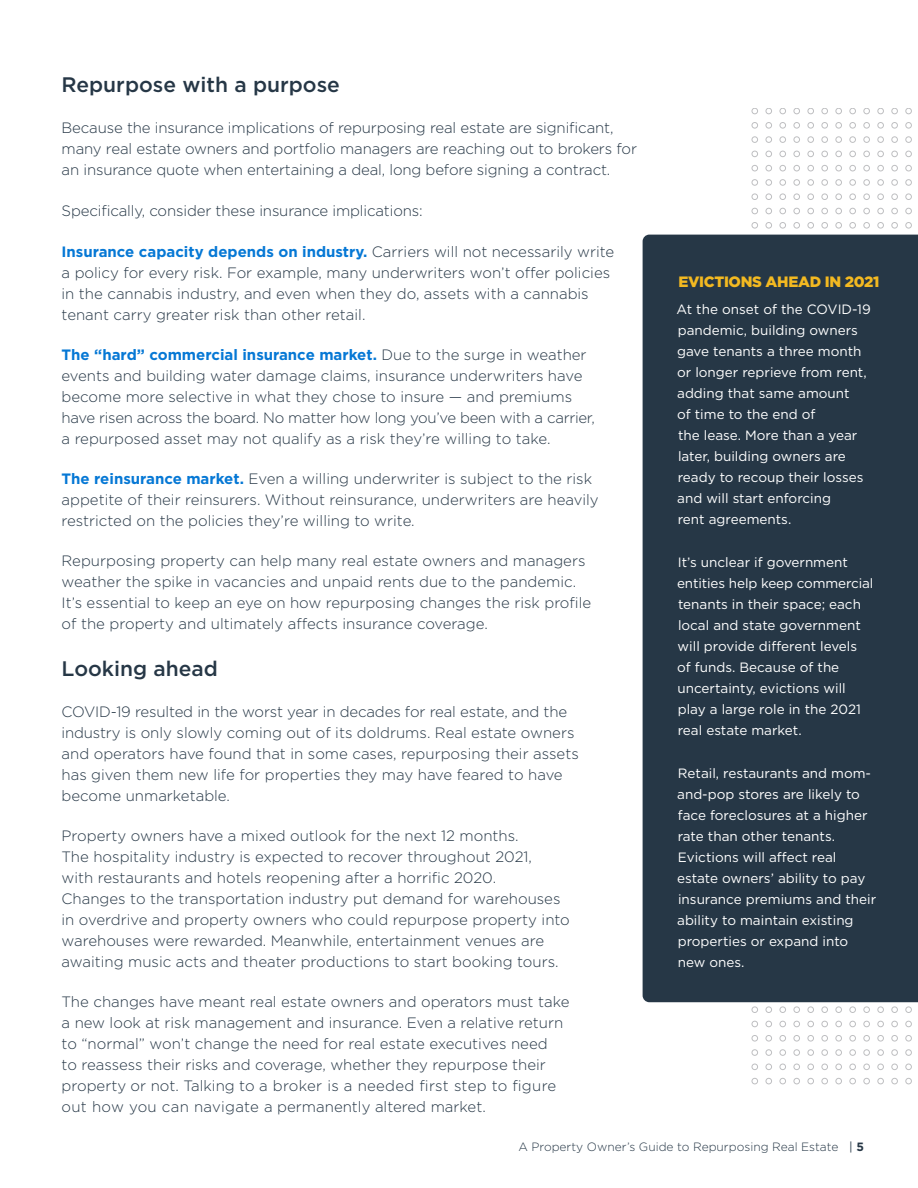
<style>
.page{position:relative;width:918px;height:1188px;background:#fff}
.page>*{position:absolute;margin:0;border:0;box-sizing:border-box;transform-origin:0 0}
.t1{font:500 21px "Gotham";color:#263746}
.t2{font:300 15px/21px "Gotham";color:#263746}
.t3{font:900 15px "Gotham";letter-spacing:-.02em;color:#f3b921}
.t4{font:13.5px/21px "Gotham";color:#fff}
.t5{font:300 12px "Gotham";color:#263746}
.s1{font-weight:700;color:#0678d5}
.s2{font-weight:400}
.s3{font-weight:700}
</style>
<div class="page">
<svg style="left:751px;top:108px;width:167px;height:127px"></svg>
<svg style="left:751px;top:1002px;width:167px;height:82px"></svg>
<div style="left:643px;top:235px;width:275px;height:767px;background:#263746"></div>
<h1 class="t1" style="left:62px;top:70px;width:280px">Repurpose with a purpose</h1>
<p class="t2" style="left:62px;top:117px;width:577px">Because the insurance implications of repurposing real estate are significant, many real estate owners and portfolio managers are reaching out to brokers for an insurance quote when entertaining a deal, long before signing a contract.</p>
<p class="t2" style="left:62px;top:200px;width:363px">Specifically, consider these insurance implications:</p>
<p class="t2" style="left:62px;top:241px;width:554px"><span class="s1">Insurance capacity depends on industry.</span> Carriers will not necessarily write a policy for every risk. For example, many underwriters won’t offer policies in the cannabis industry, and even when they do, assets with a cannabis tenant carry greater risk than other retail.</p>
<p class="t2" style="left:62px;top:344px;width:535px"><span class="s1">The “hard” commercial insurance market.</span> Due to the surge in weather events and building water damage claims, insurance underwriters have become more selective in what they chose to insure — and premiums have risen across the board. No matter how long you’ve been with a carrier, a repurposed asset may not qualify as a risk they’re willing to take.</p>
<p class="t2" style="left:62px;top:468px;width:539px"><span class="s1">The reinsurance market.</span> Even a willing underwriter is subject to the risk appetite of their reinsurers. Without reinsurance, underwriters are heavily restricted on the policies they’re willing to write.</p>
<p class="t2" style="left:62px;top:549px;width:531px">Repurposing property can help many real estate owners and managers weather the spike in vacancies and unpaid rents due to the pandemic.<br>It’s essential to keep an eye on how repurposing changes the risk profile of the property and ultimately affects insurance coverage.</p>
<h1 class="t1" style="left:62px;top:655px;width:158px">Looking ahead</h1>
<p class="t2" style="left:62px;top:701px;width:519px">COVID-19 resulted in the worst year in decades for real estate, and the industry is only slowly coming out of its doldrums. Real estate owners and operators have found that in some cases, repurposing their assets has given them new life for properties they may have feared to have become unmarketable.</p>
<p class="t2" style="left:62px;top:825px;width:510px">Property owners have a mixed outlook for the next 12 months.<br>The hospitality industry is expected to recover throughout 2021,<br>with restaurants and hotels reopening after a horrific 2020.<br>Changes to the transportation industry put demand for warehouses in overdrive and property owners who could repurpose property into warehouses were rewarded. Meanwhile, entertainment venues are awaiting music acts and theater productions to start booking tours.</p>
<p class="t2" style="left:62px;top:990px;width:509px">The changes have meant real estate owners and operators must take a new look at risk management and insurance. Even a relative return to “normal” won’t change the need for real estate executives need<br>to reassess their risks and coverage, whether they repurpose their property or not. Talking to a broker is a needed first step to figure out how you can navigate a permanently altered market.</p>
<p class="t3" style="left:678px;top:271px;width:203px">EVICTIONS AHEAD IN 2021</p>
<p class="t4" style="left:677px;top:299px;width:196px">At the onset of the COVID-19 pandemic, building owners gave tenants a three month or longer reprieve from rent, adding that same amount<br>of time to the end of<br>the lease. More than a year later, building owners are ready to recoup their losses and will start enforcing<br>rent agreements.</p>
<p class="t4" style="left:677px;top:552px;width:198px">It’s unclear if government entities help keep commercial tenants in their space; each local and state government will provide different levels of funds. Because of the uncertainty, evictions will play a large role in the 2021 real estate market.</p>
<p class="t4" style="left:677px;top:762px;width:201px">Retail, restaurants and mom&shy;and-pop stores are likely to face foreclosures at a higher rate than other tenants.<br>Evictions will affect real estate owners’ ability to pay insurance premiums and their ability to maintain existing properties or expand into new ones.</p>
<p class="t5" style="left:518px;top:1139px;width:347px">A Property Owner’s Guide to Repurposing Real Estate <span class="s2">|</span> <span class="s3">5</span></p>
</div>
